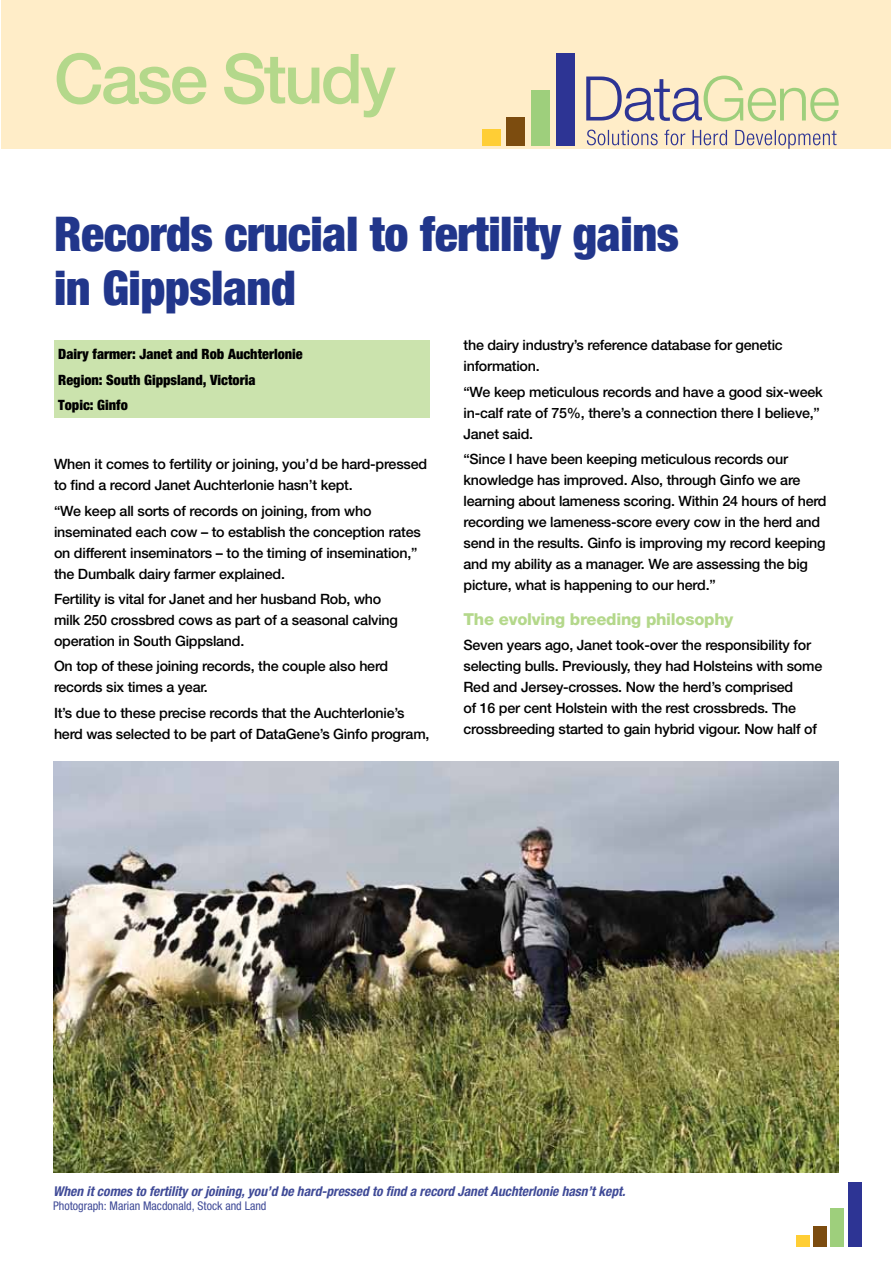
<style>
.page{position:relative;width:893px;height:1263px;background:#fff}
.page>*{position:absolute;margin:0;border:0;box-sizing:border-box;transform-origin:0 0}
.t1{font:500 69px "Helvetica Neue LT Std";letter-spacing:-.04em;color:#b4d88b}
.t2{font:900 condensed 48px/54px "HN";letter-spacing:-.01em;color:#21368b}
.t3{font:800 16.5px "Helvetica Neue LT Std";letter-spacing:-.015em;color:#b4d88b}
.t4{font:500 14.25px/21px "Helvetica Neue LT Std";letter-spacing:-.015em;color:#000}
.t5{font:900 condensed 14.25px/25.2px "HN";color:#000}
.t6{font:italic 700 condensed 13.5px "HN";color:#3f4a97}
.t7{font:condensed 12px "HN";color:#3f4a97}
</style>
<div class="page">
<div style="left:813px;top:1226px;width:13px;height:20px;background:#7c4c0f"></div>
<div style="left:831px;top:1208px;width:13px;height:38px;background:#9ecf7c"></div>
<div style="left:848px;top:1182px;width:13px;height:64px;background:#2d3494"></div>
<div style="left:796px;top:1235px;width:13px;height:11px;background:#ffce35"></div>
<div style="left:1px;top:0;width:890px;height:149px;background:#ffedc8"></div>
<svg style="left:586px;top:76px;width:253px;height:45px"></svg>
<svg style="left:587px;top:130px;width:249px;height:19px"></svg>
<div style="left:507px;top:117px;width:18px;height:29px;background:#7c4c0f"></div>
<div style="left:531px;top:91px;width:19px;height:55px;background:#9ecf7c"></div>
<div style="left:556px;top:54px;width:19px;height:92px;background:#2d3494"></div>
<div style="left:482px;top:130px;width:19px;height:16px;background:#ffce35"></div>
<img style="left:53px;top:761px;width:786px;height:411px">
<div style="left:54px;top:340px;width:375px;height:78px;background:#cbe3ad"></div>
<h1 class="t1" style="left:54px;top:38px;width:343px">Case Study</h1>
<h2 class="t2" style="left:54px;top:207px;width:627px">Records crucial to fertility gains in Gippsland</h2>
<p class="t4" style="left:463px;top:335px;width:321px">the dairy industry’s reference database for genetic information.</p>
<p class="t4" style="left:463px;top:381px;width:361px">“We keep meticulous records and have a good six-week in-calf rate of 75%, there’s a connection there I believe,”<br>Janet said.</p>
<p class="t4" style="left:463px;top:448px;width:365px">“Since I have been keeping meticulous records our knowledge has improved. Also, through Ginfo we are learning about lameness scoring. Within 24 hours of herd recording we lameness-score every cow in the herd and send in the results. Ginfo is improving my record keeping and my ability as a manager. We are assessing the big picture, what is happening to our herd.”</p>
<p class="t3" style="left:463px;top:609px;width:271px">The evolving breeding philosophy</p>
<p class="t4" style="left:463px;top:634px;width:360px">Seven years ago, Janet took-over the responsibility for selecting bulls. Previously, they had Holsteins with some Red and Jersey-crosses. Now the herd’s comprised<br>of 16 per cent Holstein with the rest crossbreds. The crossbreeding started to gain hybrid vigour. Now half of</p>
<p class="t5" style="left:58px;top:341px;width:246px">Dairy farmer: Janet and Rob Auchterlonie<br>Region: South Gippsland, Victoria<br>Topic: Ginfo</p>
<p class="t4" style="left:54px;top:454px;width:375px">When it comes to fertility or joining, you’d be hard-pressed to find a record Janet Auchterlonie hasn’t kept.</p>
<p class="t4" style="left:54px;top:500px;width:368px">“We keep all sorts of records on joining, from who inseminated each cow – to establish the conception rates on different inseminators – to the timing of insemination,” the Dumbalk dairy farmer explained.</p>
<p class="t4" style="left:54px;top:588px;width:346px">Fertility is vital for Janet and her husband Rob, who milk 250 crossbred cows as part of a seasonal calving operation in South Gippsland.</p>
<p class="t4" style="left:54px;top:655px;width:336px">On top of these joining records, the couple also herd records six times a year.</p>
<p class="t4" style="left:54px;top:702px;width:377px">It’s due to these precise records that the Auchterlonie’s herd was selected to be part of DataGene’s Ginfo program,</p>
<p class="t6" style="left:53px;top:1183px;width:574px">When it comes to fertility or joining, you’d be hard-pressed to find a record Janet Auchterlonie hasn’t kept.</p>
<p class="t7" style="left:53px;top:1199px;width:215px">Photograph: Marian Macdonald, Stock and Land</p>
</div>
